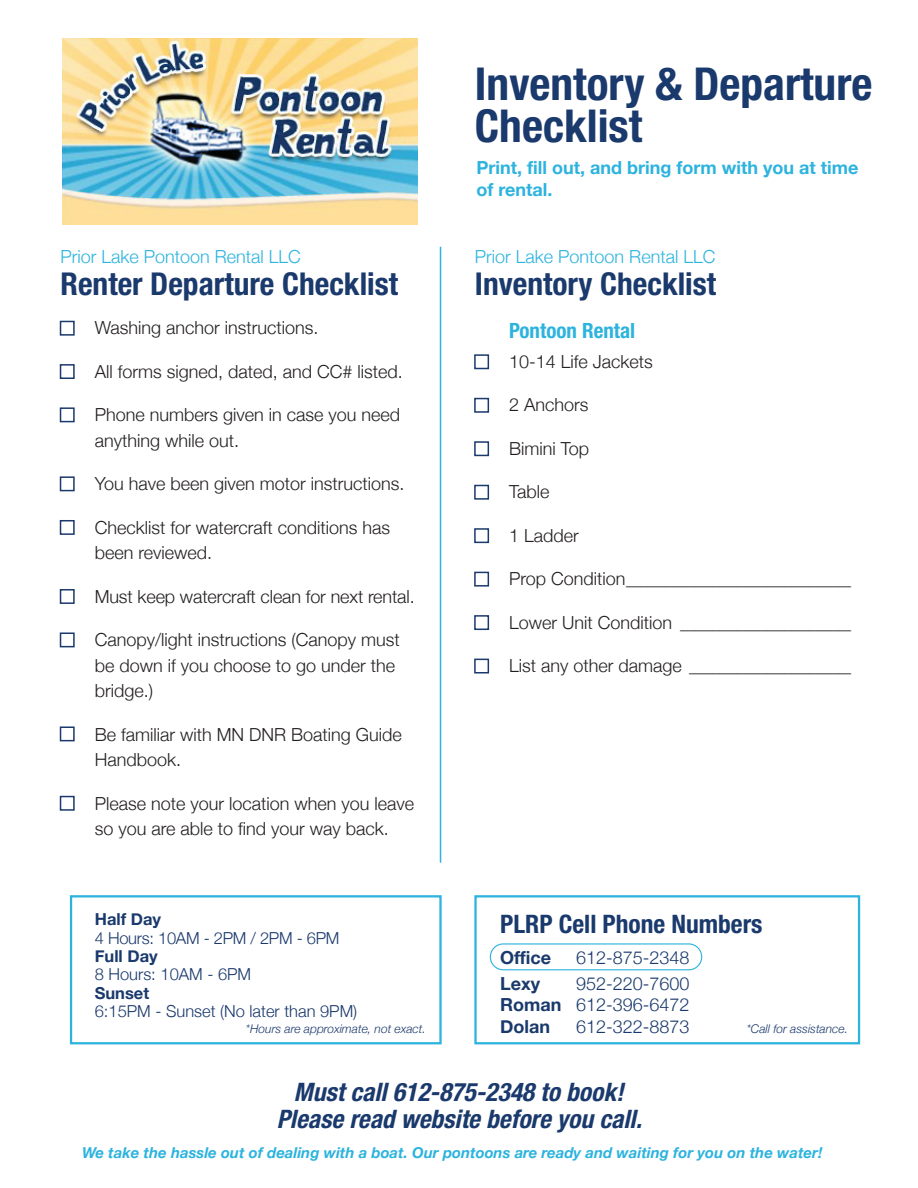
<style>
.page{position:relative;width:918px;height:1188px;background:#fff}
.page>*{position:absolute;margin:0;border:0;box-sizing:border-box;transform-origin:0 0}
.t1{font:700 condensed 45.45px/42px "Helvetica Neue LT Std";color:#1a396c}
.t2{font:700 condensed 31.5px "Helvetica Neue LT Std";color:#1a396c}
.t3{font:italic 700 condensed 25.5px/27px "Helvetica Neue LT Std";color:#1a396c;text-align:center}
.t4{font:700 condensed 25.5px "Helvetica Neue LT Std";color:#1a396c}
.t5{font:700 condensed 21px "Helvetica Neue LT Std";color:#2cb3de}
.t6{font:300 18px/25.5px "Helvetica Neue";color:#231f20}
.t7{font:300 18px/21.6px "Helvetica Neue";color:#1a396c;text-align:justify}
.t8{font:300 18px "Helvetica Neue";color:#2cb3de}
.t9{font:700 18px/21.6px "Helvetica Neue";color:#2cb3de}
.t10{font:700 18px "Helvetica Neue";color:#1a396c}
.t11{font:300 16.5px "Helvetica Neue";color:#1a396c}
.t12{font:700 16.5px "Helvetica Neue";color:#1a396c}
.t13{font:italic 700 15px "Helvetica Neue";color:#2cb3de}
.t14{font:italic 300 12px "Helvetica Neue";color:#1a396c}
.s1{font-weight:700}
</style>
<div class="page">
<div style="left:60px;top:321px;width:15px;height:15px;border:2px solid #1a396c"></div>
<div style="left:60px;top:364px;width:15px;height:15px;border:2px solid #1a396c"></div>
<div style="left:474px;top:354px;width:15px;height:15px;border:2px solid #1a396c"></div>
<div style="left:474px;top:398px;width:15px;height:15px;border:2px solid #1a396c"></div>
<div style="left:474px;top:441px;width:15px;height:15px;border:2px solid #1a396c"></div>
<div style="left:474px;top:485px;width:15px;height:15px;border:2px solid #1a396c"></div>
<div style="left:474px;top:528px;width:15px;height:15px;border:2px solid #1a396c"></div>
<div style="left:474px;top:572px;width:15px;height:15px;border:2px solid #1a396c"></div>
<div style="left:474px;top:615px;width:15px;height:15px;border:2px solid #1a396c"></div>
<div style="left:474px;top:659px;width:15px;height:15px;border:2px solid #1a396c"></div>
<div style="left:60px;top:407px;width:15px;height:15px;border:2px solid #1a396c"></div>
<div style="left:60px;top:476px;width:15px;height:15px;border:2px solid #1a396c"></div>
<div style="left:60px;top:520px;width:15px;height:15px;border:2px solid #1a396c"></div>
<div style="left:60px;top:589px;width:15px;height:15px;border:2px solid #1a396c"></div>
<div style="left:60px;top:726px;width:15px;height:15px;border:2px solid #1a396c"></div>
<div style="left:60px;top:633px;width:15px;height:14px;border:2px solid #1a396c"></div>
<div style="left:60px;top:796px;width:15px;height:15px;border:2px solid #1a396c"></div>
<hr style="left:440px;top:247px;width:1px;height:616px;background:#2cb3de">
<div style="left:70px;top:895px;width:372px;height:149px;border:2px solid #2cb3de"></div>
<div style="left:474px;top:895px;width:386px;height:149px;border:2px solid #2cb3de"></div>
<img style="left:62px;top:38px;width:356px;height:186px">
<div style="left:490px;top:943px;width:212px;height:27px;border:1px solid #2cb3de;border-radius:13px"></div>
<h1 class="t1" style="left:475px;top:62px;width:399px">Inventory &amp; Departure<br>Checklist</h1>
<p class="t8" style="left:61px;top:242px;width:242px">Prior Lake Pontoon Rental LLC</p>
<h2 class="t2" style="left:61px;top:265px;width:339px">Renter Departure Checklist</h2>
<p class="t6" style="left:95px;top:314px;width:225px">Washing anchor instructions.</p>
<p class="t6" style="left:95px;top:357px;width:310px">All forms signed, dated, and CC# listed.</p>
<p class="t6" style="left:95px;top:401px;width:307px">Phone numbers given in case you need anything while out.</p>
<p class="t6" style="left:95px;top:470px;width:311px">You have been given motor instructions.</p>
<p class="t6" style="left:95px;top:513px;width:297px">Checklist for watercraft conditions has been reviewed.</p>
<p class="t6" style="left:95px;top:582px;width:321px">Must keep watercraft clean for next rental.</p>
<p class="t6" style="left:95px;top:626px;width:307px">Canopy/light instructions (Canopy must be down if you choose to go under the bridge.)</p>
<p class="t6" style="left:95px;top:720px;width:309px">Be familiar with MN DNR Boating Guide<br>Handbook.</p>
<p class="t6" style="left:95px;top:789px;width:321px">Please note your location when you leave so you are able to find your way back.</p>
<p class="t12" style="left:95px;top:907px;width:68px">Half Day</p>
<p class="t11" style="left:95px;top:925px;width:246px">4 Hours: 10AM - 2PM / 2PM - 6PM</p>
<p class="t12" style="left:95px;top:943px;width:64px">Full Day</p>
<p class="t11" style="left:95px;top:961px;width:158px">8 Hours: 10AM - 6PM</p>
<p class="t12" style="left:95px;top:980px;width:56px">Sunset</p>
<p class="t11" style="left:95px;top:998px;width:264px">6:15PM - Sunset (No later than 9PM)</p>
<p class="t14" style="left:246px;top:1019px;width:181px">*Hours are approximate, not exact.</p>
<p class="t9" style="left:477px;top:158px;width:383px">Print, fill out, and bring form with you at time of rental.</p>
<p class="t8" style="left:475px;top:242px;width:242px">Prior Lake Pontoon Rental LLC</p>
<h2 class="t2" style="left:475px;top:265px;width:243px">Inventory Checklist</h2>
<p class="t5" style="left:509px;top:318px;width:128px">Pontoon Rental</p>
<p class="t6" style="left:509px;top:347px;width:145px">10-14 Life Jackets</p>
<p class="t6" style="left:509px;top:391px;width:81px">2 Anchors</p>
<p class="t6" style="left:509px;top:434px;width:82px">Bimini Top</p>
<p class="t6" style="left:509px;top:478px;width:42px">Table</p>
<p class="t6" style="left:509px;top:522px;width:71px">1 Ladder</p>
<p class="t6" style="left:509px;top:565px;width:344px">Prop Condition_________________________</p>
<p class="t6" style="left:509px;top:609px;width:344px">Lower Unit Condition ___________________</p>
<p class="t6" style="left:509px;top:652px;width:344px">List any other damage __________________</p>
<h3 class="t4" style="left:500px;top:908px;width:264px">PLRP Cell Phone Numbers</h3>
<p class="t10" style="left:500px;top:943px;width:52px">Office</p>
<p class="t7" style="left:576px;top:945px;width:115px">612-875-2348</p>
<p class="t10" style="left:500px;top:969px;width:42px">Lexy</p>
<p class="t7" style="left:500px;top:971px;width:191px;text-indent:76px">952-220-7600<br><span class="s1">Roman</span> 612-396-6472<br><span class="s1">Dolan</span></p>
<p class="t7" style="left:576px;top:1014px;width:115px">612-322-8873</p>
<p class="t14" style="left:747px;top:1019px;width:103px">*Call for assistance.</p>
<h3 class="t3" style="left:277px;top:1079px;width:367px">Must call 612-875-2348 to book!<br>Please read website before you call.</h3>
<p class="t13" style="left:82px;top:1141px;width:742px">We take the hassle out of dealing with a boat. Our pontoons are ready and waiting for you on the water!</p>
</div>
